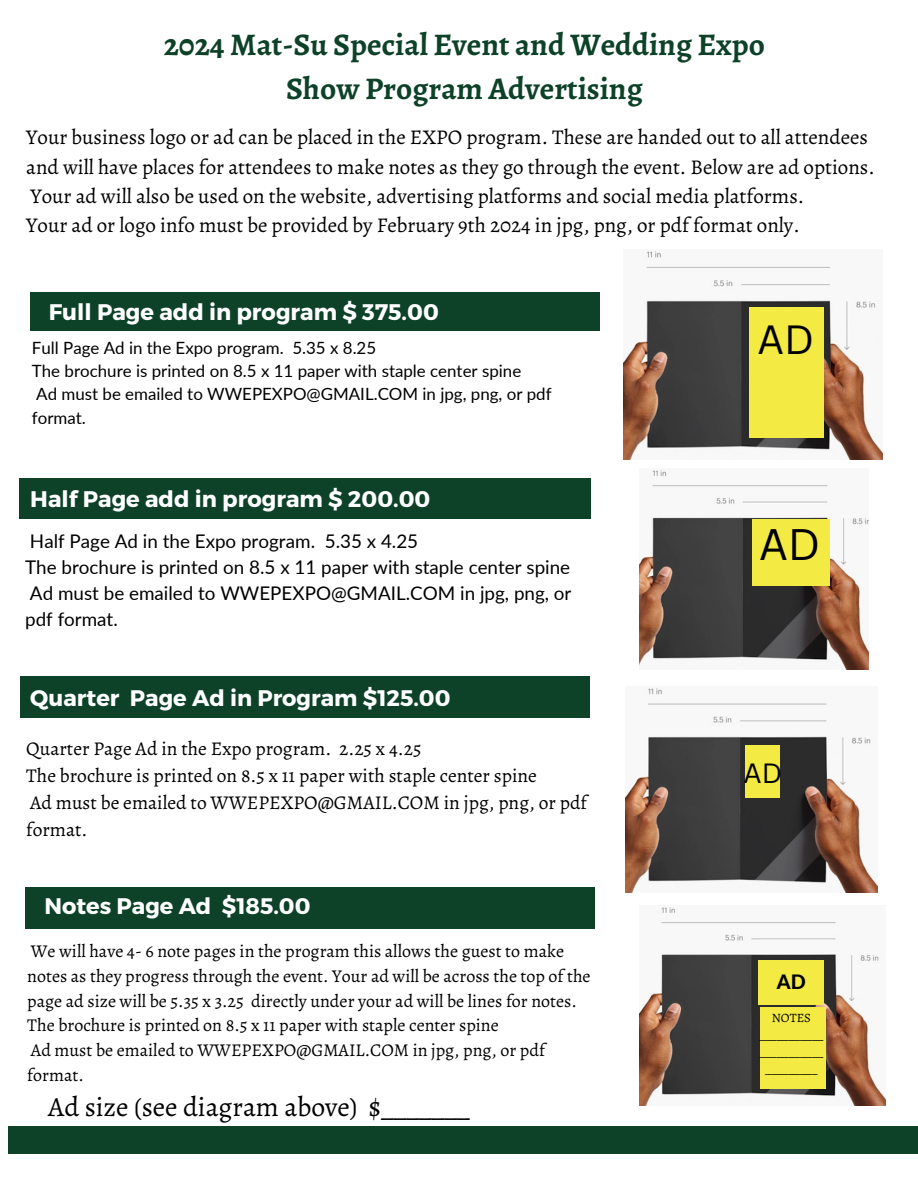
<style>
.page{position:relative;width:918px;height:1188px;background:#fff}
.page>*{position:absolute;margin:0;border:0;box-sizing:border-box;transform-origin:0 0}
.t1{font:42.9px "Canva Sans";color:#000}
.t2{font:39.6px "Canva Sans";color:#000}
.t3{font:700 31.5px "Alegreya";color:#0d4228}
.t4{font:27.6px "Alegreya";color:#000}
.t5{font:27.15px "Canva Sans";color:#000}
.t6{font:700 22.5px "Montserrat";color:#fff}
.t7{font:21px/29.2px "Alegreya";color:#000}
.t8{font:800 19.8px "Lato";color:#000}
.t9{font:19.5px/27px "Alegreya";color:#000}
.t10{font:18.9px/26px "Lato";color:#000}
.t11{font:18px/24.8px "Alegreya";color:#000}
.t12{font:16.95px/23.2px "Lato";color:#000}
.t13{font:12.75px/17px "Alegreya";color:#000;text-align:center}
</style>
<div class="page">
<div style="left:8px;top:1126px;width:910px;height:28px;background:#0d4228"></div>
<div style="left:19px;top:479px;width:572px;height:40px;background:#0d4228"></div>
<div style="left:20px;top:676px;width:570px;height:42px;background:#0d4228"></div>
<img style="left:624px;top:251px;width:258px;height:209px">
<div style="left:750px;top:307px;width:74px;height:131px;background:#f4ea44"></div>
<div style="left:30px;top:292px;width:569px;height:39px;background:#0d4228"></div>
<img style="left:640px;top:470px;width:228px;height:200px">
<div style="left:753px;top:519px;width:77px;height:67px;background:#f4ea44"></div>
<img style="left:625px;top:688px;width:252px;height:204px">
<div style="left:745px;top:745px;width:34px;height:53px;background:#f4ea44"></div>
<div style="left:25px;top:887px;width:569px;height:42px;background:#0d4228"></div>
<img style="left:640px;top:907px;width:245px;height:199px">
<div style="left:759px;top:960px;width:65px;height:44px;background:#f4ea44"></div>
<div style="left:760px;top:1008px;width:66px;height:81px;background:#f4ea44"></div>
<p class="t3" style="left:164px;top:23px;width:603px">2024 Mat-Su Special Event and Wedding Expo</p>
<p class="t3" style="left:286px;top:67px;width:358px">Show Program Advertising</p>
<p class="t7" style="left:26px;top:123px;width:850px">Your business logo or ad can be placed in the EXPO program. These are handed out to all attendees and will have places for attendees to make notes as they go through the event. Below are ad options.</p>
<p class="t7" style="left:30px;top:181px;width:775px">Your ad will also be used on the website, advertising platforms and social media platforms.</p>
<p class="t7" style="left:26px;top:211px;width:775px">Your ad or logo info must be provided by February 9th 2024 in jpg, png, or pdf format only.</p>
<p class="t6" style="left:49px;top:297px;width:392px">Full Page add in program $ 375.00</p>
<p class="t12" style="left:32px;top:336px;width:346px">Full Page Ad in the Expo program. 5.35 x 8.25</p>
<p class="t12" style="left:32px;top:359px;width:491px">The brochure is printed on 8.5 x 11 paper with staple center spine</p>
<p class="t12" style="left:32px;top:382px;width:521px">Ad must be emailed to WWEPEXPO@GMAIL.COM in jpg, png, or pdf format.</p>
<p class="t6" style="left:30px;top:484px;width:402px">Half Page add in program $ 200.00</p>
<p class="t10" style="left:30px;top:528px;width:390px">Half Page Ad in the Expo program. 5.35 x 4.25</p>
<p class="t10" style="left:25px;top:554px;width:547px">The brochure is printed on 8.5 x 11 paper with staple center spine</p>
<p class="t10" style="left:25px;top:580px;width:548px">Ad must be emailed to WWEPEXPO@GMAIL.COM in jpg, png, or pdf format.</p>
<p class="t6" style="left:30px;top:683px;width:422px">Quarter Page Ad in Program $125.00</p>
<p class="t9" style="left:26px;top:735px;width:397px">Quarter Page Ad in the Expo program. 2.25 x 4.25</p>
<p class="t9" style="left:26px;top:762px;width:512px">The brochure is printed on 8.5 x 11 paper with staple center spine</p>
<p class="t9" style="left:26px;top:789px;width:562px">Ad must be emailed to WWEPEXPO@GMAIL.COM in jpg, png, or pdf format.</p>
<p class="t6" style="left:44px;top:892px;width:268px">Notes Page Ad $185.00</p>
<p class="t11" style="left:27px;top:939px;width:565px">We will have 4- 6 note pages in the program this allows the guest to make notes as they progress through the event. Your ad will be across the top of the page ad size will be 5.35 x 3.25 directly under your ad will be lines for notes.</p>
<p class="t11" style="left:27px;top:1013px;width:473px">The brochure is printed on 8.5 x 11 paper with staple center spine</p>
<p class="t11" style="left:27px;top:1038px;width:519px">Ad must be emailed to WWEPEXPO@GMAIL.COM in jpg, png, or pdf format.</p>
<p class="t4" style="left:48px;top:1088px;width:423px">Ad size (see diagram above) $_______</p>
<p class="t2" style="left:757px;top:312px;width:58px">AD</p>
<p class="t1" style="left:759px;top:514px;width:63px">AD</p>
<p class="t5" style="left:744px;top:754px;width:40px">AD</p>
<p class="t8" style="left:777px;top:970px;width:30px">AD</p>
<p class="t13" style="left:772px;top:1009px;width:41px">NOTES</p>
<p class="t13" style="left:759px;top:1026px;width:66px">___________ ___________ _________</p>
</div>
